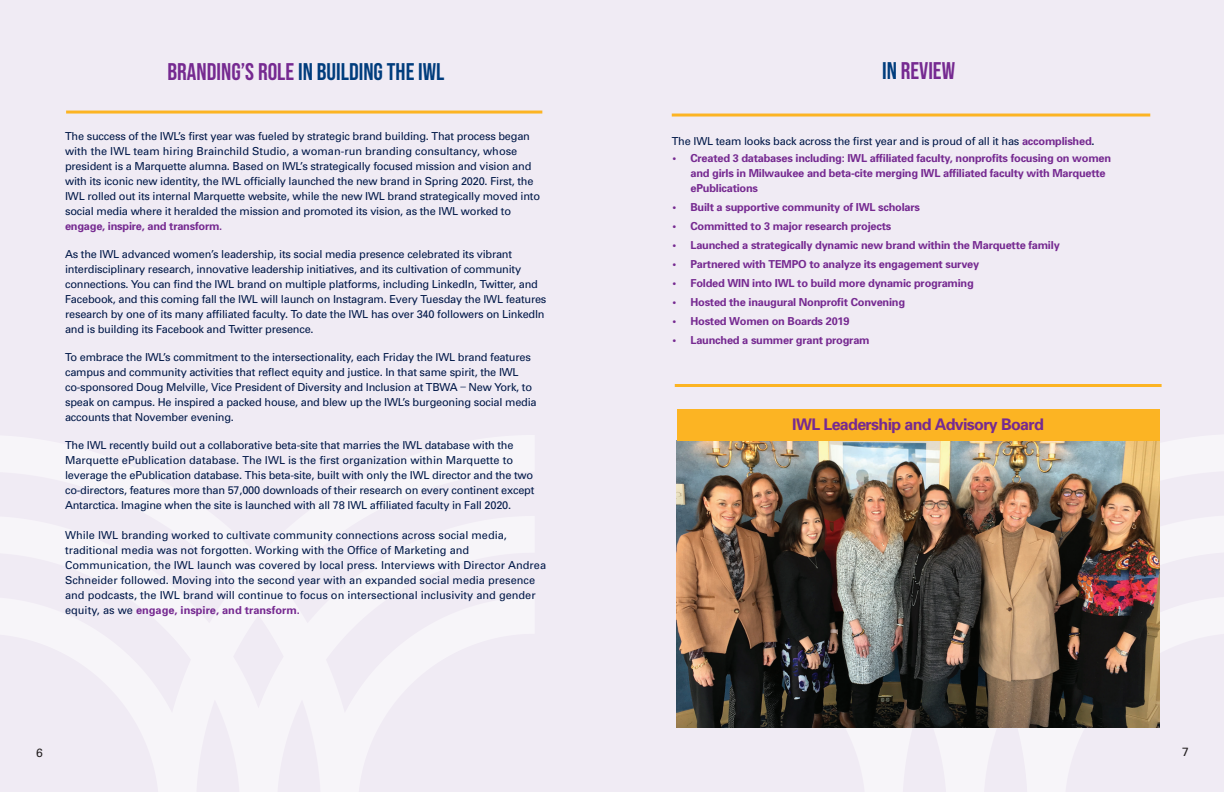
<style>
.page{position:relative;width:1224px;height:792px;background:#f0ebf4}
.page>*{position:absolute;margin:0;border:0;box-sizing:border-box;transform-origin:0 0}
.t1{font:24px "Bebas Neue";color:#013d7d}
.t2{font:24px "Bebas Neue";color:#762a91}
.t3{font:700 16px "Univers";letter-spacing:-.04em;color:#762a91}
.t4{font:12px "Univers LT Std";color:#231f20}
.t5{font:11px/15px "Univers";letter-spacing:-.02em;color:#001848}
.t6{font:700 11px/15px "Univers";letter-spacing:-.02em;color:#762a91}
.t7{font:11px/15px "Univers";color:#001848}
.s1{color:#762a91}
.s2{font-weight:700;color:#762a91}
.s3{color:#013d7d}
.s4{font-weight:700}
</style>
<div class="page">
<hr style="left:66px;top:111px;width:476px;height:3px;background:#fcb423">
<hr style="left:672px;top:114px;width:478px;height:3px;background:#fcb423">
<hr style="left:675px;top:384px;width:487px;height:3px;background:#fcb423">
<img style="left:677px;top:440px;width:482px;height:287px">
<div style="left:677px;top:409px;width:482px;height:31px;background:#fcb423"></div>
<h1 class="t1" style="left:168px;top:58px;width:278px"><span class="s1">BRANDING’S ROLE</span> IN BUILDING THE IWL</h1>
<p class="t5" style="left:65px;top:128px;width:477px">The success of the IWL’s first year was fueled by strategic brand building. That process began with the IWL team hiring Brainchild Studio, a woman-run branding consultancy, whose president is a Marquette alumna. Based on IWL’s strategically focused mission and vision and with its iconic new identity, the IWL officially launched the new brand in Spring 2020. First, the IWL rolled out its internal Marquette website, while the new IWL brand strategically moved into social media where it heralded the mission and promoted its vision, as the IWL worked to</p>
<p class="t6" style="left:65px;top:218px;width:159px">engage, inspire, and transform.</p>
<p class="t5" style="left:65px;top:246px;width:483px">As the IWL advanced women’s leadership, its social media presence celebrated its vibrant interdisciplinary research, innovative leadership initiatives, and its cultivation of community connections. You can find the IWL brand on multiple platforms, including LinkedIn, Twitter, and Facebook, and this coming fall the IWL will launch on Instagram. Every Tuesday the IWL features research by one of its many affiliated faculty. To date the IWL has over 340 followers on LinkedIn and is building its Facebook and Twitter presence.</p>
<p class="t5" style="left:65px;top:350px;width:467px">To embrace the IWL’s commitment to the intersectionality, each Friday the IWL brand features campus and community activities that reflect equity and justice. In that same spirit, the IWL co-sponsored Doug Melville, Vice President of Diversity and Inclusion at TBWA</p>
<p class="t5" style="left:65px;top:380px;width:473px;text-indent:403px">New York, to speak on campus. He inspired a packed house, and blew up the IWL’s burgeoning social media accounts that November evening.</p>
<p class="t5" style="left:65px;top:438px;width:471px">The IWL recently build out a collaborative beta-site that marries the IWL database with the Marquette ePublication database. The IWL is the first organization within Marquette to leverage the ePublication database. This beta-site, built with only the IWL director and the two co-directors, features more than 57,000 downloads of their research on every continent except Antarctica. Imagine when the site is launched with all 78 IWL affiliated faculty in Fall 2020.</p>
<p class="t7" style="left:65px;top:528px;width:483px">While IWL branding worked to cultivate community connections across social media, traditional media was not forgotten. Working with the Office of Marketing and Communication, the IWL launch was covered by local press. Interviews with Director Andrea Schneider followed. Moving into the second year with an expanded social media presence and podcasts, the IWL brand will continue to focus on intersectional inclusivity and gender equity, as we <span class="s2">engage, inspire, and transform.</span></p>
<p class="t5" style="left:460px;top:375px;width:7px">_</p>
<h1 class="t2" style="left:882px;top:58px;width:74px"><span class="s3">IN</span> REVIEW</h1>
<p class="t5" style="left:672px;top:134px;width:424px">The IWL team looks back across the first year and is proud of all it has <span class="s2">accomplished</span><span class="s4">.</span></p>
<p class="t6" style="left:690px;top:151px;width:422px;text-indent:-18px">• Created 3 databases including: IWL affiliated faculty, nonprofits focusing on women and girls in Milwaukee and beta-cite merging IWL affiliated faculty with Marquette ePublications</p>
<p class="t6" style="left:672px;top:200px;width:249px">• Built a supportive community of IWL scholars</p>
<p class="t6" style="left:672px;top:219px;width:220px">• Committed to 3 major research projects</p>
<p class="t6" style="left:672px;top:238px;width:389px">• Launched a strategically dynamic new brand within the Marquette family</p>
<p class="t6" style="left:672px;top:257px;width:308px">• Partnered with TEMPO to analyze its engagement survey</p>
<p class="t6" style="left:672px;top:276px;width:303px">• Folded WIN into IWL to build more dynamic programing</p>
<p class="t6" style="left:672px;top:295px;width:234px">• Hosted the inaugural Nonprofit Convening</p>
<p class="t6" style="left:672px;top:314px;width:179px">• Hosted Women on Boards 2019</p>
<p class="t6" style="left:672px;top:333px;width:199px">• Launched a summer grant program</p>
<h2 class="t3" style="left:792px;top:414px;width:253px">IWL Leadership and Advisory Board</h2>
<p class="t4" style="left:36px;top:745px;width:8px">6</p>
<p class="t4" style="left:1182px;top:744px;width:8px">7</p>
</div>
